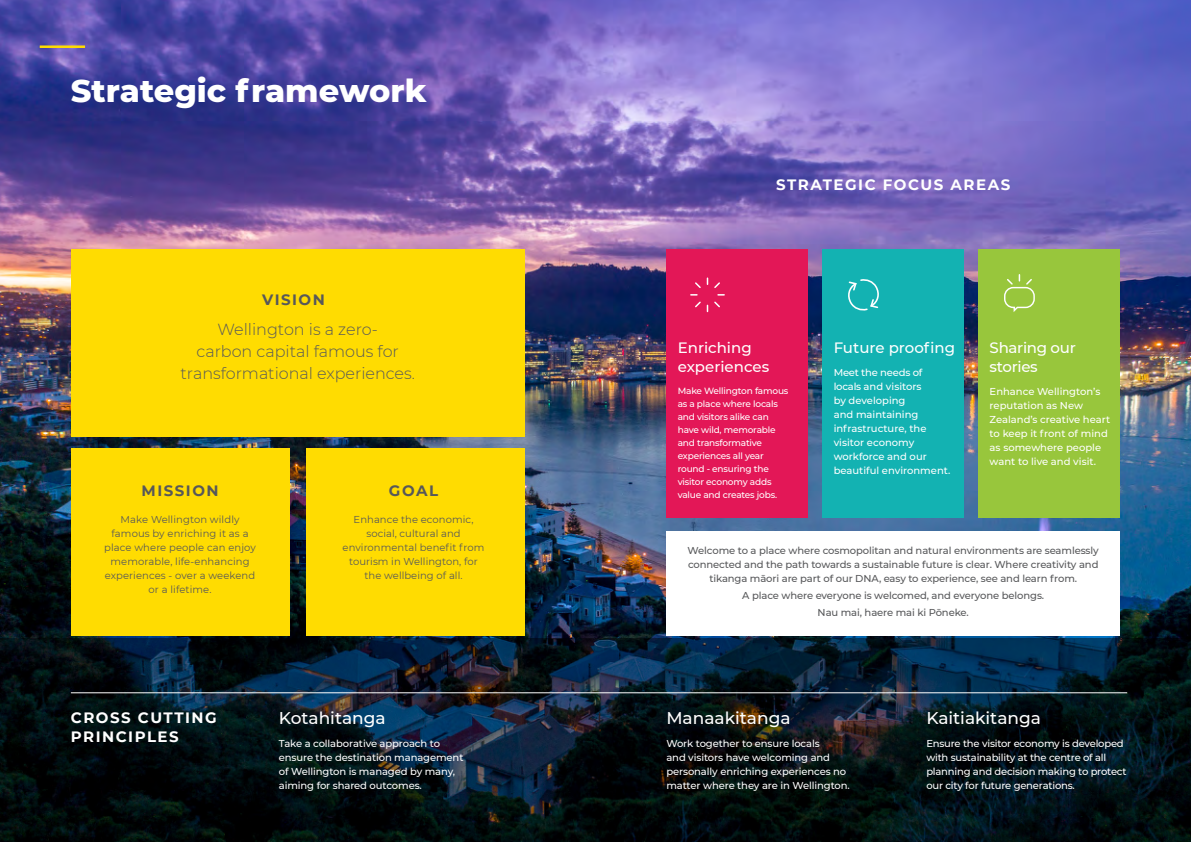
<style>
.page{position:relative;width:1191px;height:842px;background:#fff}
.page>*{position:absolute;margin:0;border:0;box-sizing:border-box;transform-origin:0 0}
.DM_H1{font:800 32px "Montserrat";color:#fff}
.DM_Strategic_Framewo{font:500 17px "Montserrat";color:#fff}
.DM_Body{font:300 16px/22px "Montserrat";color:#57585a;text-align:center}
.DM_Body-2{font:500 15px/19px "Montserrat";letter-spacing:-.005em;color:#fff}
.DM_H2{font:700 15px/19px "Montserrat";letter-spacing:.1em;color:#fff}
.DM_H2-2{font:700 15px "Montserrat";letter-spacing:.1em;color:#57585a}
.DM_Strategic_Framewo-2{font:500 10px/14px "Montserrat";letter-spacing:-.015em;color:#fff}
.DM_Strategic_Framewo-3{font:500 10px/14px "Montserrat";letter-spacing:-.01em;color:#57585a;text-align:center}
.DM_Body-3{font:500 10px/14px "Montserrat";color:#fff}
.DM_Strategic_Framewo-4{font:10px/14px "Montserrat";letter-spacing:.005em;color:#57585a;text-align:center}
.DM_Body-4{font:500 9px/13px "Montserrat";letter-spacing:-.02em;color:#fff}
</style>
<div class="page">
<img style="left:0;top:0;width:1191px;height:638px">
<svg style="left:0;top:638px;width:1191px;height:204px;background:#06151f"></svg>
<hr style="left:40px;top:45px;width:45px;height:3px;background:#ffdc01">
<div style="left:978px;top:249px;width:142px;height:269px;background:#98c63c"></div>
<div style="left:822px;top:249px;width:142px;height:269px;background:#13b2b2"></div>
<svg style="left:1004px;top:275px;width:31px;height:37px"></svg>
<div style="left:666px;top:249px;width:142px;height:269px;background:#e31757"></div>
<svg style="left:691px;top:278px;width:33px;height:33px"></svg>
<svg style="left:848px;top:279px;width:31px;height:32px"></svg>
<div style="left:71px;top:249px;width:453px;height:188px;background:#ffdc01"></div>
<div style="left:71px;top:448px;width:218px;height:188px;background:#ffdc01"></div>
<div style="left:306px;top:448px;width:218px;height:188px;background:#ffdc01"></div>
<hr style="left:71px;top:692px;width:1056px;height:1px;background:#fff">
<div style="left:666px;top:531px;width:454px;height:105px;background:#fff"></div>
<p class="DM_H1" style="left:71px;top:67px;width:357px">Strategic framework</p>
<p class="DM_H2-2" style="left:262px;top:289px;width:64px">VISION</p>
<p class="DM_Body" style="left:180px;top:318px;width:236px">Wellington is a zero-<br>carbon capital famous for transformational experiences.</p>
<p class="DM_H2-2" style="left:141px;top:480px;width:79px">MISSION</p>
<p class="DM_Strategic_Framewo-4" style="left:104px;top:512px;width:153px">Make Wellington wildly famous by enriching it as a place where people can enjoy memorable, life-enhancing experiences - over a weekend or a lifetime.</p>
<p class="DM_H2-2" style="left:389px;top:480px;width:51px">GOAL</p>
<p class="DM_Strategic_Framewo-4" style="left:343px;top:512px;width:143px">Enhance the economic, social, cultural and environmental benefit from tourism in Wellington, for the wellbeing of all.</p>
<p class="DM_H2" style="left:71px;top:707px;width:147px">CROSS CUTTING<br>PRINCIPLES</p>
<p class="DM_Strategic_Framewo" style="left:279px;top:706px;width:108px">Kotahitanga</p>
<p class="DM_Strategic_Framewo-2" style="left:279px;top:736px;width:186px">Take a collaborative approach to ensure the destination management of Wellington is managed by many, aiming for shared outcomes.</p>
<p class="DM_H2" style="left:776px;top:175px;width:236px">STRATEGIC FOCUS AREAS</p>
<p class="DM_Body-2" style="left:677px;top:338px;width:93px">Enriching experiences</p>
<p class="DM_Body-4" style="left:677px;top:384px;width:112px">Make Wellington famous as a place where locals and visitors alike can have wild, memorable and transformative experiences all year round - ensuring the visitor economy adds value and creates jobs.</p>
<p class="DM_Body-2" style="left:833px;top:338px;width:123px">Future proofing</p>
<p class="DM_Body-3" style="left:833px;top:365px;width:118px">Meet the needs of locals and visitors<br>by developing<br>and maintaining infrastructure, the visitor economy workforce and our beautiful environment.</p>
<p class="DM_Body-2" style="left:989px;top:338px;width:88px">Sharing our stories</p>
<p class="DM_Body-3" style="left:989px;top:384px;width:122px">Enhance Wellington’s reputation as New<br>Zealand’s creative heart to keep it front of mind as somewhere people want to live and visit.</p>
<p class="DM_Strategic_Framewo-3" style="left:687px;top:543px;width:413px">Welcome to a place where cosmopolitan and natural environments are seamlessly connected and the path towards a sustainable future is clear. Where creativity and tikanga māori are part of our DNA, easy to experience, see and learn from.</p>
<p class="DM_Strategic_Framewo-3" style="left:742px;top:588px;width:303px">A place where everyone is welcomed, and everyone belongs.</p>
<p class="DM_Strategic_Framewo-3" style="left:817px;top:604px;width:153px">Nau mai, haere mai ki Pōneke.</p>
<p class="DM_Strategic_Framewo" style="left:666px;top:706px;width:126px">Manaakitanga</p>
<p class="DM_Strategic_Framewo-2" style="left:666px;top:736px;width:185px">Work together to ensure locals<br>and visitors have welcoming and personally enriching experiences no matter where they are in Wellington.</p>
<p class="DM_Strategic_Framewo" style="left:926px;top:706px;width:116px">Kaitiakitanga</p>
<p class="DM_Strategic_Framewo-2" style="left:926px;top:736px;width:202px">Ensure the visitor economy is developed with sustainability at the centre of all planning and decision making to protect our city for future generations.</p>
</div>
